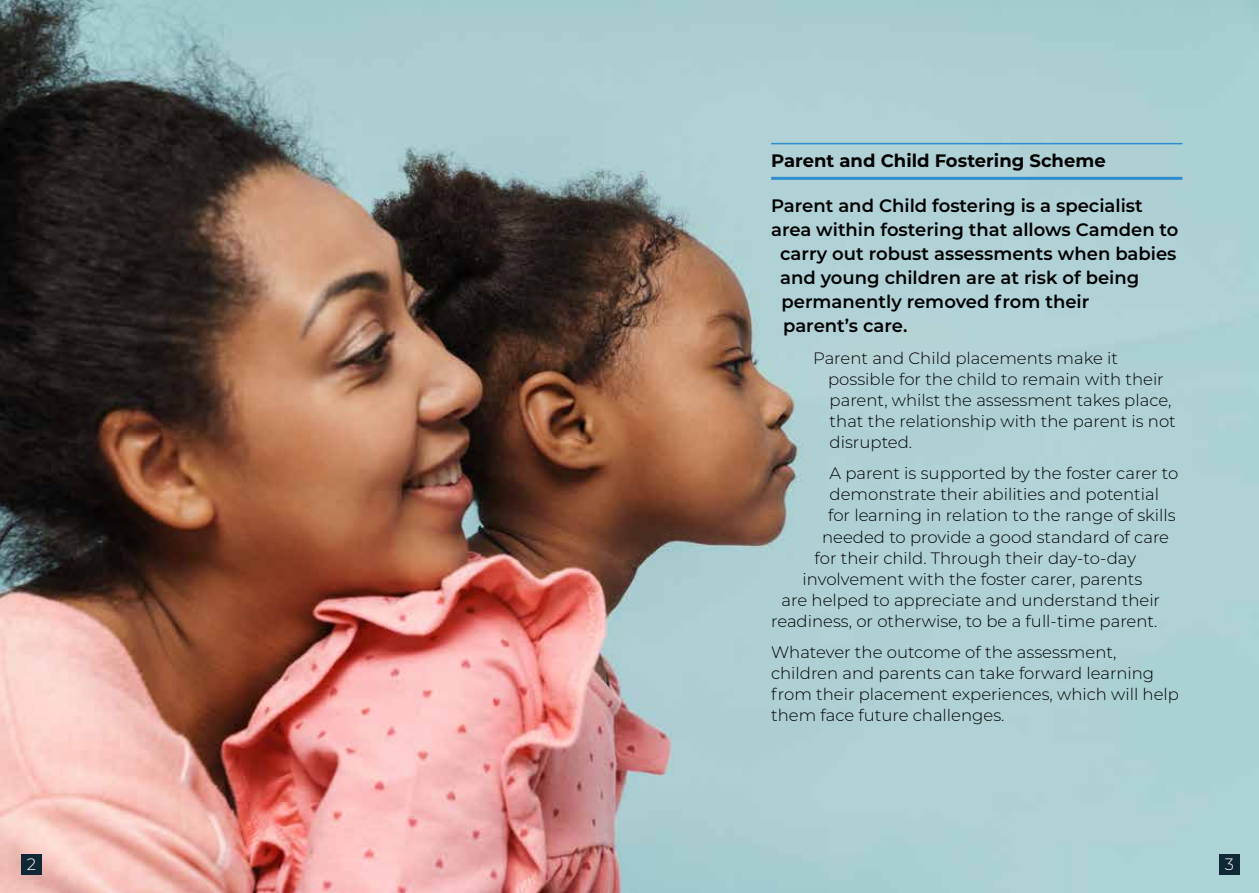
<style>
.page{position:relative;width:1259px;height:893px;background:#fff}
.page>*{position:absolute;margin:0;border:0;box-sizing:border-box;transform-origin:0 0}
.t1{font:600 18px "Montserrat";color:#000}
.t2{font:700 18px "Montserrat";color:#000}
.t3{font:300 16.5px/21px "Montserrat";color:#000}
.t4{font:300 16.5px "Montserrat";color:#fff}
</style>
<div class="page">
<img style="left:0;top:0;width:1259px;height:893px">
<hr style="left:771px;top:177px;width:411px;height:3px;background:#2c8ecd">
<hr style="left:771px;top:143px;width:411px;height:1px;background:#2c8ecd">
<div style="left:21px;top:854px;width:21px;height:21px;background:#102835"></div>
<div style="left:1219px;top:854px;width:20px;height:21px;background:#102835"></div>
<p class="t2" style="left:771px;top:148px;width:336px">Parent and Child Fostering Scheme</p>
<p class="t1" style="left:771px;top:193px;width:373px">Parent and Child fostering is a specialist</p>
<p class="t1" style="left:771px;top:217px;width:409px">area within fostering that allows Camden to</p>
<p class="t1" style="left:780px;top:241px;width:398px">carry out robust assessments when babies</p>
<p class="t1" style="left:780px;top:265px;width:361px">and young children are at risk of being</p>
<p class="t1" style="left:781px;top:289px;width:309px">permanently removed from their</p>
<p class="t1" style="left:783px;top:313px;width:126px">parent’s care.</p>
<p class="t3" style="left:828px;top:347px;width:349px;text-indent:-15px">Parent and Child placements make it possible for the child to remain with their parent, whilst the assessment takes place, that the relationship with the parent is not disrupted.</p>
<p class="t3" style="left:829px;top:463px;width:350px">A parent is supported by the foster carer to</p>
<p class="t3" style="left:829px;top:484px;width:331px">demonstrate their abilities and potential</p>
<p class="t3" style="left:828px;top:505px;width:349px">for learning in relation to the range of skills</p>
<p class="t3" style="left:822px;top:526px;width:348px">needed to provide a good standard of care</p>
<p class="t3" style="left:814px;top:547px;width:323px">for their child. Through their day-to-day</p>
<p class="t3" style="left:802px;top:568px;width:341px">involvement with the foster carer, parents</p>
<p class="t3" style="left:781px;top:589px;width:380px">are helped to appreciate and understand their</p>
<p class="t3" style="left:771px;top:610px;width:388px">readiness, or otherwise, to be a full-time parent.</p>
<p class="t3" style="left:771px;top:641px;width:409px">Whatever the outcome of the assessment, children and parents can take forward learning from their placement experiences, which will help them face future challenges.</p>
<p class="t4" style="left:27px;top:853px;width:11px">2</p>
<p class="t4" style="left:1224px;top:853px;width:11px">3</p>
</div>
